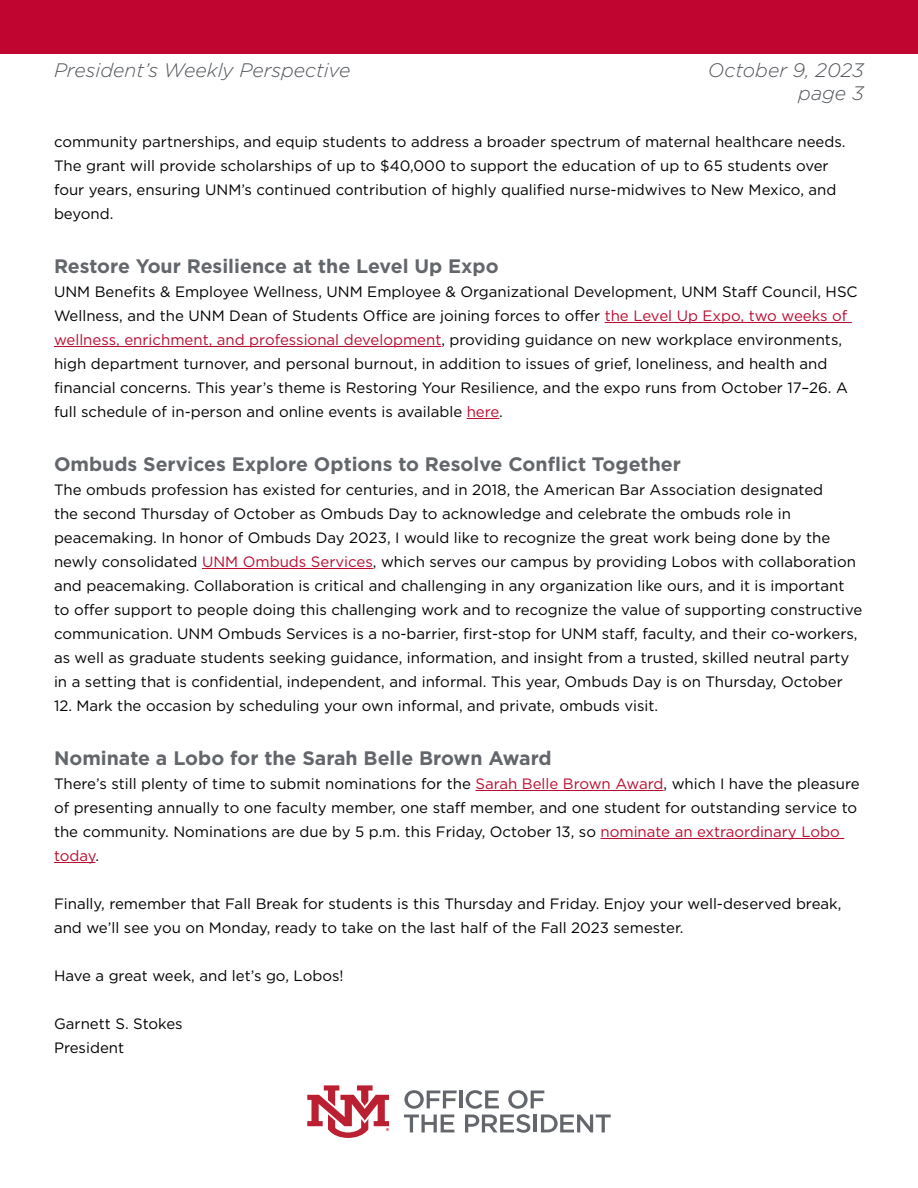
<style>
.page{position:relative;width:918px;height:1188px;background:#fff}
.page>*{position:absolute;margin:0;border:0;box-sizing:border-box;transform-origin:0 0}
.Body_Copy_-_Letter{font:700 19.5px "Gotham";color:#63666a}
.t1{font:italic 300 19.5px/23.4px "Gotham";color:#52555b;text-align:right}
.Body_Copy_-_Letter-2{font:15px/24px "Gotham";color:#000}
.s1{color:#ba0c2f}
</style>
<div class="page">
<hr style="left:605px;top:322px;width:247px;height:1px;background:#ba0c2f">
<hr style="left:54px;top:346px;width:387px;height:1px;background:#ba0c2f">
<hr style="left:467px;top:418px;width:32px;height:1px;background:#ba0c2f">
<hr style="left:202px;top:568px;width:171px;height:1px;background:#ba0c2f">
<hr style="left:475px;top:790px;width:189px;height:1px;background:#ba0c2f">
<hr style="left:601px;top:838px;width:243px;height:1px;background:#ba0c2f">
<hr style="left:54px;top:862px;width:41px;height:1px;background:#ba0c2f">
<div style="left:0;top:0;width:918px;height:53px;background:#c00630"></div>
<svg style="left:404px;top:1090px;width:53px;height:19px"></svg>
<hr style="left:459px;top:1090px;width:4px;height:18px;background:#63676b">
<svg style="left:404px;top:1115px;width:50px;height:17px"></svg>
<svg style="left:465px;top:1090px;width:146px;height:43px"></svg>
<svg style="left:307px;top:1085px;width:82px;height:53px"></svg>
<p class="t1" style="left:54px;top:58px;width:298px">President’s Weekly Perspective</p>
<p class="t1" style="left:708px;top:58px;width:158px">October 9, 2023 page 3</p>
<p class="Body_Copy_-_Letter-2" style="left:54px;top:129px;width:793px">community partnerships, and equip students to address a broader spectrum of maternal healthcare needs.<br>The grant will provide scholarships of up to $40,000 to support the education of up to 65 students over four years, ensuring UNM’s continued contribution of highly qualified nurse-midwives to New Mexico, and beyond.</p>
<p class="Body_Copy_-_Letter" style="left:54px;top:253px;width:446px">Restore Your Resilience at the Level Up Expo</p>
<p class="Body_Copy_-_Letter-2" style="left:54px;top:279px;width:805px">UNM Benefits &amp; Employee Wellness, UNM Employee &amp; Organizational Development, UNM Staff Council, HSC Wellness, and the UNM Dean of Students Office are joining forces to offer <span class="s1">the Level Up Expo, two weeks of wellness, enrichment, and professional development</span>, providing guidance on new workplace environments, high department turnover, and personal burnout, in addition to issues of grief, loneliness, and health and financial concerns. This year’s theme is Restoring Your Resilience, and the expo runs from October 17–26. A full schedule of in-person and online events is available <span class="s1">here</span>.</p>
<p class="Body_Copy_-_Letter" style="left:54px;top:451px;width:628px">Ombuds Services Explore Options to Resolve Conflict Together</p>
<p class="Body_Copy_-_Letter-2" style="left:54px;top:477px;width:810px">The ombuds profession has existed for centuries, and in 2018, the American Bar Association designated<br>the second Thursday of October as Ombuds Day to acknowledge and celebrate the ombuds role in peacemaking. In honor of Ombuds Day 2023, I would like to recognize the great work being done by the newly consolidated <span class="s1">UNM Ombuds Services</span>, which serves our campus by providing Lobos with collaboration and peacemaking. Collaboration is critical and challenging in any organization like ours, and it is important to offer support to people doing this challenging work and to recognize the value of supporting constructive communication. UNM Ombuds Services is a no-barrier, first-stop for UNM staff, faculty, and their co-workers, as well as graduate students seeking guidance, information, and insight from a trusted, skilled neutral party in a setting that is confidential, independent, and informal. This year, Ombuds Day is on Thursday, October</p>
<p class="Body_Copy_-_Letter-2" style="left:54px;top:693px;width:606px">12. Mark the occasion by scheduling your own informal, and private, ombuds visit.</p>
<p class="Body_Copy_-_Letter" style="left:54px;top:745px;width:499px">Nominate a Lobo for the Sarah Belle Brown Award</p>
<p class="Body_Copy_-_Letter-2" style="left:54px;top:771px;width:807px">There’s still plenty of time to submit nominations for the <span class="s1">Sarah Belle Brown Award</span>, which I have the pleasure of presenting annually to one faculty member, one staff member, and one student for outstanding service to the community. Nominations are due by 5 p.m. this Friday, October 13, so <span class="s1">nominate an extraordinary Lobo today</span>.</p>
<p class="Body_Copy_-_Letter-2" style="left:54px;top:891px;width:789px">Finally, remember that Fall Break for students is this Thursday and Friday. Enjoy your well-deserved break, and we’ll see you on Monday, ready to take on the last half of the Fall 2023 semester.</p>
<p class="Body_Copy_-_Letter-2" style="left:54px;top:963px;width:291px">Have a great week, and let’s go, Lobos!</p>
<p class="Body_Copy_-_Letter-2" style="left:54px;top:1011px;width:130px">Garnett S. Stokes<br>President</p>
</div>
